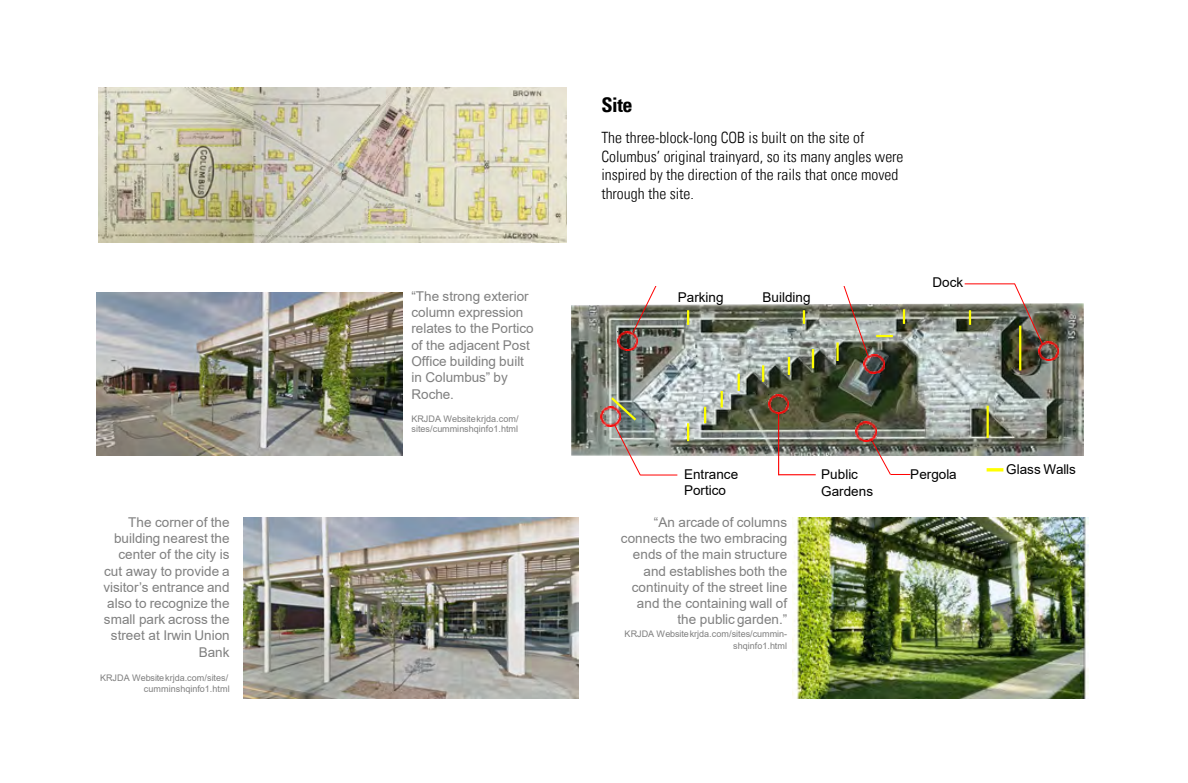
<style>
.page{position:relative;width:1188px;height:783px;background:#fff}
.page>*{position:absolute;margin:0;border:0;box-sizing:border-box;transform-origin:0 0}
.t1{font:700 condensed 20.25px "Univers";color:#000}
.t2{font:300 condensed 15.6px/18.8px "Univers";color:#000}
.t3{font:13.5px/16.2px "Arial";color:#7f7f7f;text-align:right}
.t4{font:13.5px/16.2px "Arial";color:#000}
.t5{font:9px/10.8px "Arial";letter-spacing:-.005em;color:#7f7f7f;text-align:right}
</style>
<div class="page">
<img style="left:97px;top:292px;width:306px;height:163px">
<img style="left:792px;top:518px;width:297px;height:181px">
<img style="left:243px;top:518px;width:335px;height:181px">
<img style="left:572px;top:303px;width:511px;height:152px">
<svg style="left:870px;top:438px;width:40px;height:37px"></svg>
<img style="left:600px;top:407px;width:9px;height:19px">
<hr style="left:640px;top:475px;width:37px;height:1px;background:#f00">
<img style="left:617px;top:331px;width:21px;height:20px">
<svg style="left:632px;top:286px;width:45px;height:47px"></svg>
<img style="left:1038px;top:342px;width:21px;height:19px">
<svg style="left:1014px;top:283px;width:29px;height:62px"></svg>
<hr style="left:965px;top:284px;width:50px;height:1px;background:#f00">
<img style="left:864px;top:354px;width:20px;height:20px">
<img style="left:768px;top:394px;width:21px;height:20px">
<hr style="left:778px;top:414px;width:1px;height:61px;background:#f00">
<hr style="left:779px;top:474px;width:37px;height:1px;background:#f00">
<img style="left:855px;top:422px;width:21px;height:19px">
<svg style="left:609px;top:395px;width:32px;height:81px"></svg>
<svg style="left:687px;top:423px;width:2px;height:18px"></svg>
<svg style="left:704px;top:407px;width:2px;height:16px"></svg>
<svg style="left:721px;top:391px;width:2px;height:16px"></svg>
<svg style="left:738px;top:374px;width:2px;height:17px"></svg>
<svg style="left:762px;top:365px;width:2px;height:17px"></svg>
<svg style="left:788px;top:357px;width:2px;height:18px"></svg>
<svg style="left:812px;top:286px;width:57px;height:82px"></svg>
<hr style="left:836px;top:343px;width:3px;height:18px;background:#ff0">
<svg style="left:876px;top:335px;width:17px;height:2px"></svg>
<hr style="left:987px;top:406px;width:2px;height:32px;background:#ff0">
<hr style="left:1019px;top:326px;width:2px;height:44px;background:#ff0">
<svg style="left:969px;top:310px;width:2px;height:15px"></svg>
<svg style="left:903px;top:309px;width:2px;height:15px"></svg>
<svg style="left:803px;top:310px;width:2px;height:14px"></svg>
<svg style="left:687px;top:310px;width:2px;height:15px"></svg>
<svg style="left:987px;top:468px;width:16px;height:4px"></svg>
<img style="left:98px;top:87px;width:468px;height:155px">
<p class="t3" style="left:104px;top:514px;width:128px">The corner of the building nearest the center of the city is cut away to provide a visitor’s entrance and also to recognize the small park across the street at Irwin Union<br>Bank</p>
<p class="t5" style="left:100px;top:672px;width:131px">KRJDA Websitekrjda.com/sites/ cumminshqinfo1.html</p>
<p class="t3" style="left:411px;top:288px;width:124px;text-align:left">“The strong exterior column expression relates to the Portico of the adjacent Post<br>Office building built in Columbus” by<br>Roche.</p>
<p class="t5" style="left:411px;top:413px;width:109px;text-align:left">KRJDA Websitekrjda.com/ sites/cumminshqinfo1.html</p>
<h1 class="t1" style="left:601px;top:96px;width:33px">Site</h1>
<p class="t2" style="left:601px;top:129px;width:304px">The three-block-long COB is built on the site of Columbus’ original trainyard, so its many angles were inspired by the direction of the rails that once moved through the site.</p>
<p class="t4" style="left:678px;top:289px;width:47px">Parking</p>
<p class="t4" style="left:763px;top:289px;width:50px">Building</p>
<p class="t4" style="left:932px;top:274px;width:32px">Dock</p>
<p class="t4" style="left:684px;top:466px;width:56px">Entrance<br>Portico</p>
<p class="t3" style="left:621px;top:514px;width:168px">“An arcade of columns connects the two embracing ends of the main structure and establishes both the continuity of the street line and the containing wall of the public garden.”</p>
<p class="t5" style="left:625px;top:628px;width:164px;line-height:12px">KRJDA Websitekrjda.com/sites/cummin&shy;shqinfo1.html</p>
<p class="t4" style="left:821px;top:466px;width:38px">Public</p>
<p class="t4" style="left:910px;top:466px;width:48px">Pergola</p>
<p class="t4" style="left:821px;top:483px;width:53px">Gardens</p>
<p class="t4" style="left:1006px;top:461px;width:71px">Glass Walls</p>
</div>
